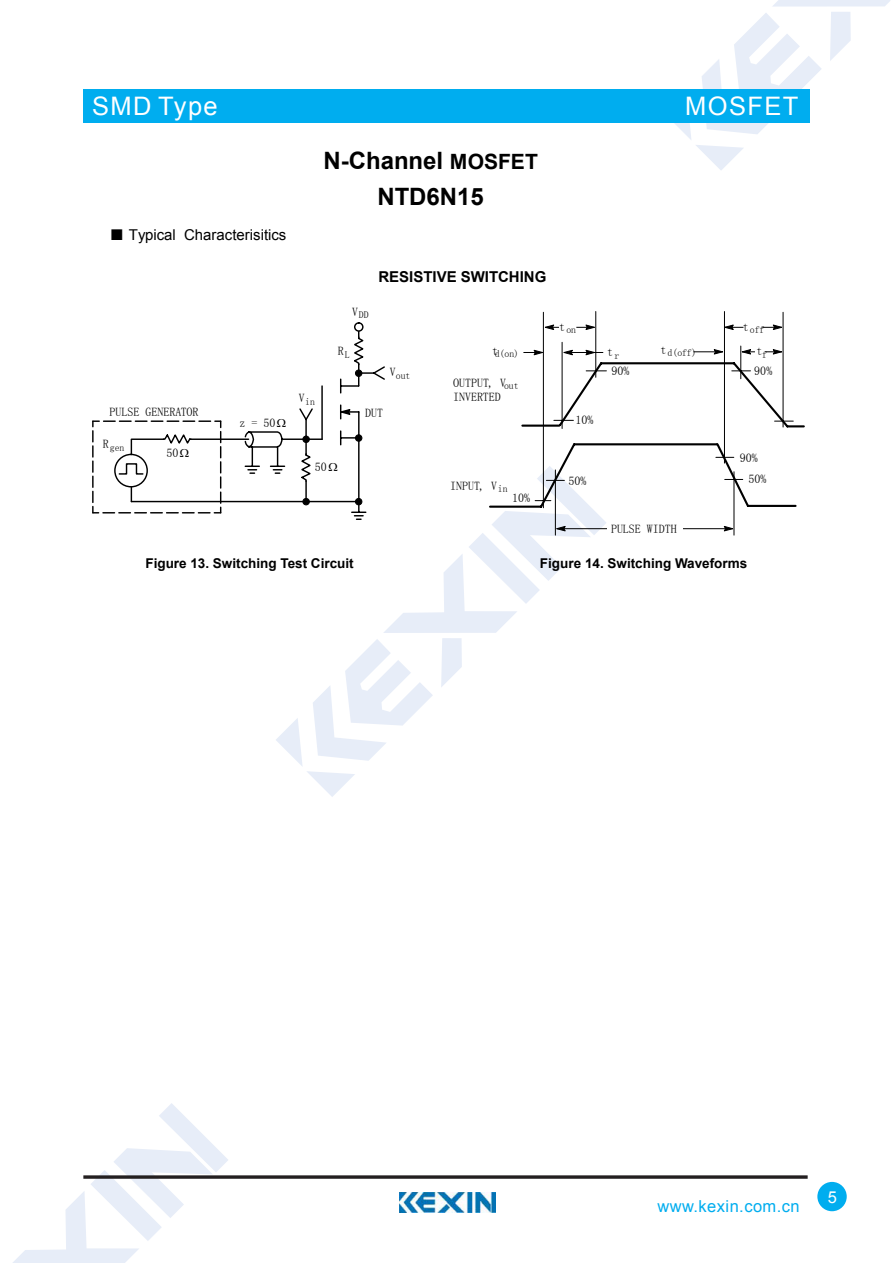
<style>
.page{position:relative;width:893px;height:1263px;background:#fff}
.page>*{position:absolute;margin:0;border:0;box-sizing:border-box;transform-origin:0 0}
.t1{font:25.5px "Arial";letter-spacing:.055em;color:#fff}
.t2{font:700 24px/35.8px "Arial";color:#000;text-align:center}
.t3{font:16.5px "Arial";letter-spacing:.025em;color:#00adef}
.t4{font:16.5px "Arial";color:#fff}
.t5{font:15px "Arial";color:#000}
.t6{font:700 15px "Arial";color:#000}
.t7{font:700 13.5px "Arial";color:#000}
.t8{font:12px/15px "PS Owsthelvnps";color:#000}
.t9{font:9.75px "PS Owsthelvnps";color:#000}
.s1{font-family:"Sim Sun"}
.s2{font-size:21px}
</style>
<div class="page">
<svg style="left:674px;top:0;width:216px;height:170px"></svg>
<svg style="left:13px;top:1103px;width:215px;height:160px"></svg>
<div style="left:83px;top:89px;width:726px;height:34px;background:#00adef"></div>
<svg style="left:83px;top:1175px;width:725px;height:4px;background:#433f40"></svg>
<div style="left:817px;top:1182px;width:30px;height:29px;background:#00adef;border-radius:50%"></div>
<img style="left:400px;top:1193px;width:95px;height:20px">
<hr style="left:783px;top:312px;width:1px;height:115px;background:#000">
<hr style="left:724px;top:312px;width:1px;height:151px;background:#000">
<hr style="left:595px;top:312px;width:1px;height:65px;background:#000">
<hr style="left:543px;top:312px;width:1px;height:196px;background:#000">
<svg style="left:92px;top:324px;width:701px;height:473px"></svg>
<h1 class="t1" style="left:92px;top:89px;width:127px">SMD Type</h1>
<p class="t5" style="left:110px;top:225px;width:178px"><span class="s1">■</span> Typical Characterisitics</p>
<p class="t8" style="left:110px;top:405px;width:90px">PULSE GENERATOR</p>
<p class="t9" style="left:103px;top:443px;width:23px"><sup>R</sup>gen</p>
<p class="t8" style="left:166px;top:445px;width:13px">50</p>
<p class="t8" style="left:240px;top:415px;width:37px">z = 50</p>
<h2 class="t2" style="left:323px;top:144px;width:216px">N-Channel <span class="s2">MOSFET<br></span>NTD6N15</h2>
<p class="t9" style="left:299px;top:397px;width:18px"><sup>V</sup>in</p>
<p class="t9" style="left:352px;top:310px;width:18px"><sup>V</sup>DD</p>
<p class="t6" style="left:378px;top:267px;width:169px">RESISTIVE SWITCHING</p>
<p class="t8" style="left:338px;top:343px;width:13px">R<sub>L</sub></p>
<p class="t9" style="left:390px;top:371px;width:22px"><sup>V</sup>out</p>
<p class="t9" style="left:492px;top:349px;width:29px"><sup>t</sup>d(on)</p>
<p class="t8" style="left:453px;top:375px;width:67px">OUTPUT, V<sub>out<br></sub>INVERTED</p>
<p class="t8" style="left:365px;top:405px;width:19px">DUT</p>
<p class="t8" style="left:315px;top:460px;width:13px">50</p>
<p class="t8" style="left:450px;top:478px;width:59px">INPUT, V<sub>in</sub></p>
<p class="t8" style="left:512px;top:490px;width:19px">10%</p>
<p class="t9" style="left:559px;top:325px;width:18px"><sup>t</sup>on</p>
<p class="t8" style="left:576px;top:413px;width:19px">10%</p>
<p class="t8" style="left:568px;top:473px;width:19px">50%</p>
<h1 class="t1" style="left:685px;top:89px;width:115px">MOSFET</h1>
<p class="t9" style="left:743px;top:325px;width:23px"><sup>t</sup>off</p>
<p class="t8" style="left:607px;top:344px;width:14px">t<sub>r</sub></p>
<p class="t9" style="left:660px;top:348px;width:38px"><sup>t</sup>d(off)</p>
<p class="t8" style="left:756px;top:343px;width:12px">t<sub>f</sub></p>
<p class="t8" style="left:611px;top:364px;width:19px">90%</p>
<p class="t8" style="left:754px;top:364px;width:19px">90%</p>
<p class="t8" style="left:740px;top:450px;width:19px">90%</p>
<p class="t8" style="left:748px;top:472px;width:19px">50%</p>
<p class="t7" style="left:145px;top:554px;width:210px">Figure 13. Switching Test Circuit</p>
<p class="t8" style="left:611px;top:521px;width:67px">PULSE WIDTH</p>
<p class="t7" style="left:540px;top:554px;width:209px">Figure 14. Switching Waveforms</p>
<h3 class="t3" style="left:657px;top:1196px;width:144px">www.kexin.com.cn</h3>
<h3 class="t4" style="left:828px;top:1186px;width:11px">5</h3>
</div>
